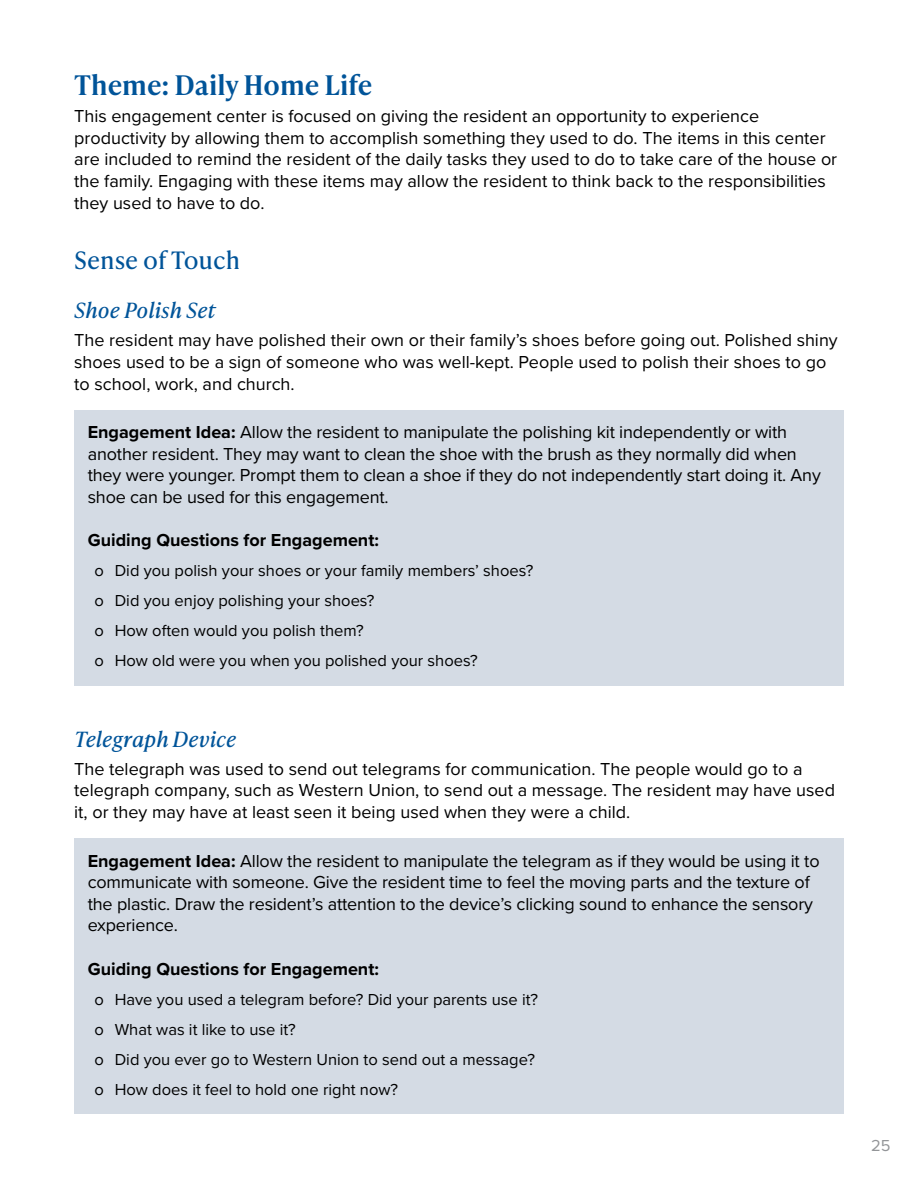
<style>
.page{position:relative;width:918px;height:1188px;background:#fff}
.page>*{position:absolute;margin:0;border:0;box-sizing:border-box;transform-origin:0 0}
.t1{font:600 27px "Ivy Presto Text";color:#005499}
.t2{font:24px "Ivy Presto Text";color:#005499}
.t3{font:italic 21px "Ivy Presto Text";color:#005499}
.t4{font:18px/21.6px "Proxima Nova";color:#000}
.t5{font:700 18px "Proxima Nova";color:#000}
.t6{font:16.5px/30px "Proxima Nova";color:#000}
.t7{font:16.5px "Proxima Nova";color:#939598}
.s1{font-weight:700}
</style>
<div class="page">
<div style="left:74px;top:410px;width:770px;height:275px;background:#d4dbe4"></div>
<div style="left:74px;top:838px;width:770px;height:276px;background:#d4dbe4"></div>
<h1 class="t1" style="left:74px;top:66px;width:300px">Theme: Daily Home Life</h1>
<p class="t4" style="left:74px;top:105px;width:764px">This engagement center is focused on giving the resident an opportunity to experience productivity by allowing them to accomplish something they used to do. The items in this center are included to remind the resident of the daily tasks they used to do to take care of the house or the family. Engaging with these items may allow the resident to think back to the responsibilities they used to have to do.</p>
<h2 class="t2" style="left:74px;top:243px;width:167px">Sense of Touch</h2>
<p class="t3" style="left:74px;top:295px;width:143px">Shoe Polish Set</p>
<p class="t4" style="left:74px;top:329px;width:765px">The resident may have polished their own or their family’s shoes before going out. Polished shiny shoes used to be a sign of someone who was well-kept. People used to polish their shoes to go to school, work, and church.</p>
<p class="t4" style="left:88px;top:421px;width:735px"><span class="s1">Engagement Idea:</span> Allow the resident to manipulate the polishing kit independently or with another resident. They may want to clean the shoe with the brush as they normally did when they were younger. Prompt them to clean a shoe if they do not independently start doing it. Any shoe can be used for this engagement.</p>
<p class="t5" style="left:88px;top:527px;width:293px">Guiding Questions for Engagement:</p>
<p class="t6" style="left:94px;top:555px;width:440px">о Did you polish your shoes or your family members’ shoes? о Did you enjoy polishing your shoes?<br>о How often would you polish them?<br>о How old were you when you polished your shoes?</p>
<p class="t3" style="left:74px;top:723px;width:164px">Telegraph Device</p>
<p class="t4" style="left:74px;top:757px;width:762px">The telegraph was used to send out telegrams for communication. The people would go to a telegraph company, such as Western Union, to send out a message. The resident may have used it, or they may have at least seen it being used when they were a child.</p>
<p class="t4" style="left:88px;top:849px;width:733px"><span class="s1">Engagement Idea:</span> Allow the resident to manipulate the telegram as if they would be using it to communicate with someone. Give the resident time to feel the moving parts and the texture of the plastic. Draw the resident’s attention to the device’s clicking sound to enhance the sensory experience.</p>
<p class="t5" style="left:88px;top:955px;width:293px">Guiding Questions for Engagement:</p>
<p class="t6" style="left:94px;top:983px;width:445px">о Have you used a telegram before? Did your parents use it? о What was it like to use it?<br>о Did you ever go to Western Union to send out a message? о How does it feel to hold one right now?</p>
<p class="t7" style="left:871px;top:1134px;width:21px">25</p>
</div>
